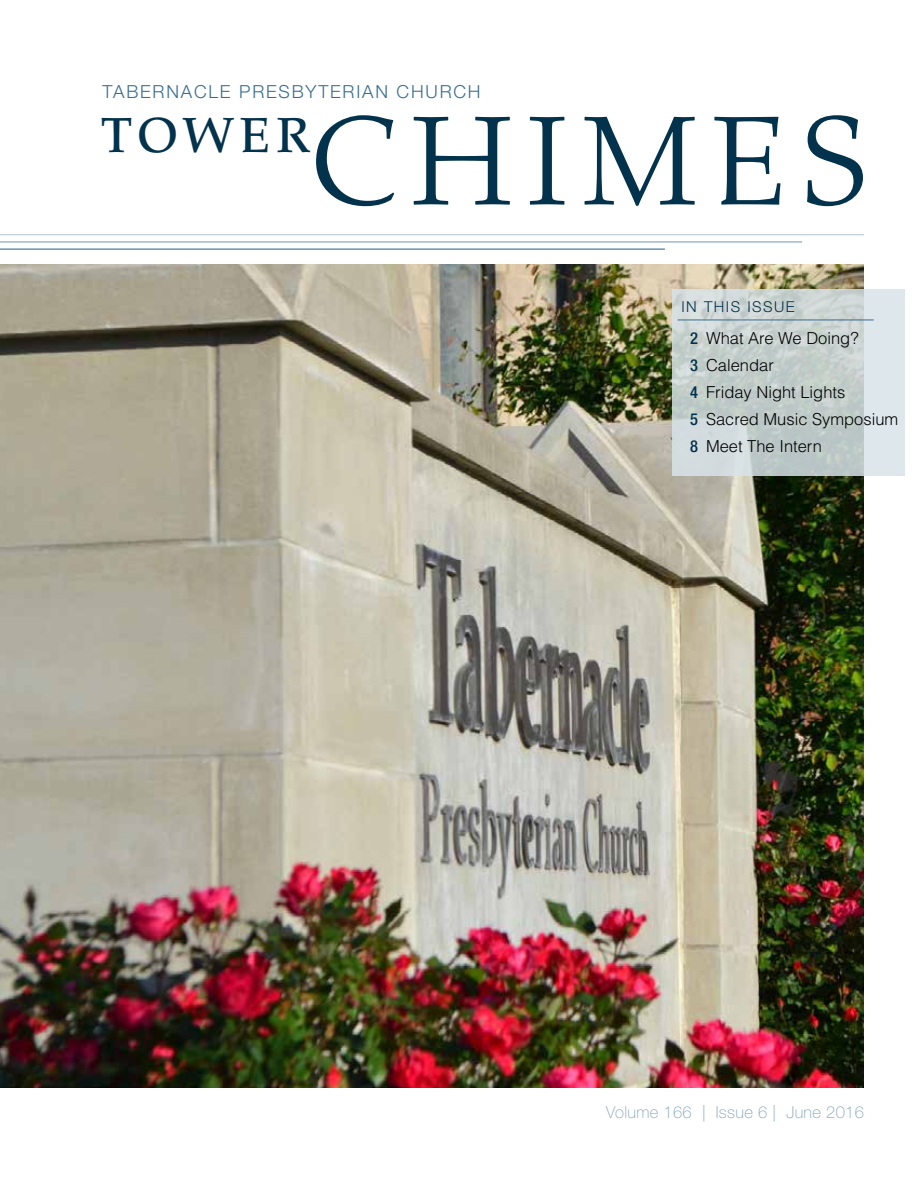
<style>
.page{position:relative;width:918px;height:1188px;background:#fff}
.page>*{position:absolute;margin:0;border:0;box-sizing:border-box;transform-origin:0 0}
.t1{font:300 126.45px "Palatino LT Std";letter-spacing:.12em;color:#03324c}
.t2{font:500 49.2px "Palatino LT Std";letter-spacing:.11em;color:#03324c}
.t3{font:300 18px "Helvetica Neue LT Std";letter-spacing:.1em;color:#396e8f}
.t4{font:300 16.5px/27px "Helvetica LT Std";color:#000}
.t5{font:100 16.5px "Helvetica Neue LT Std";letter-spacing:.02em;color:#7ea2b7}
.t6{font:500 condensed 16.5px/27px "Helvetica Neue LT Std";color:#03324c;text-align:justify}
.t7{font:300 15px "Helvetica Neue LT Std";letter-spacing:.1em;color:#03324c}
</style>
<div class="page">
<img style="left:0;top:265px;width:864px;height:822px">
<hr style="left:0;top:249px;width:665px;height:1px;background:#396e8f">
<hr style="left:0;top:241px;width:802px;height:1px;background:#7ea2b7">
<hr style="left:0;top:234px;width:864px;height:1px;background:#b9c7d4">
<svg style="left:672px;top:289px;width:233px;height:186px;background:#cad4d4"></svg>
<hr style="left:678px;top:320px;width:196px;height:1px;background:#396e8f">
<p class="t3" style="left:103px;top:81px;width:380px">TABERNACLE PRESBYTERIAN CHURCH</p>
<h1 class="t1" style="left:310px;top:88px;width:562px">CHIMES</h1>
<h2 class="t2" style="left:101px;top:106px;width:210px">TOWER</h2>
<p class="t7" style="left:681px;top:297px;width:115px">IN THIS ISSUE</p>
<p class="t6" style="left:690px;top:324px;width:9px">2<br>3<br>4<br>5<br>8</p>
<p class="t4" style="left:706px;top:324px;width:194px">What Are We Doing?<br>Calendar<br>Friday Night Lights<br>Sacred Music Symposium<br>Meet The Intern</p>
<p class="t5" style="left:606px;top:1103px;width:259px">Volume 166 | Issue 6 | June 2016</p>
</div>
